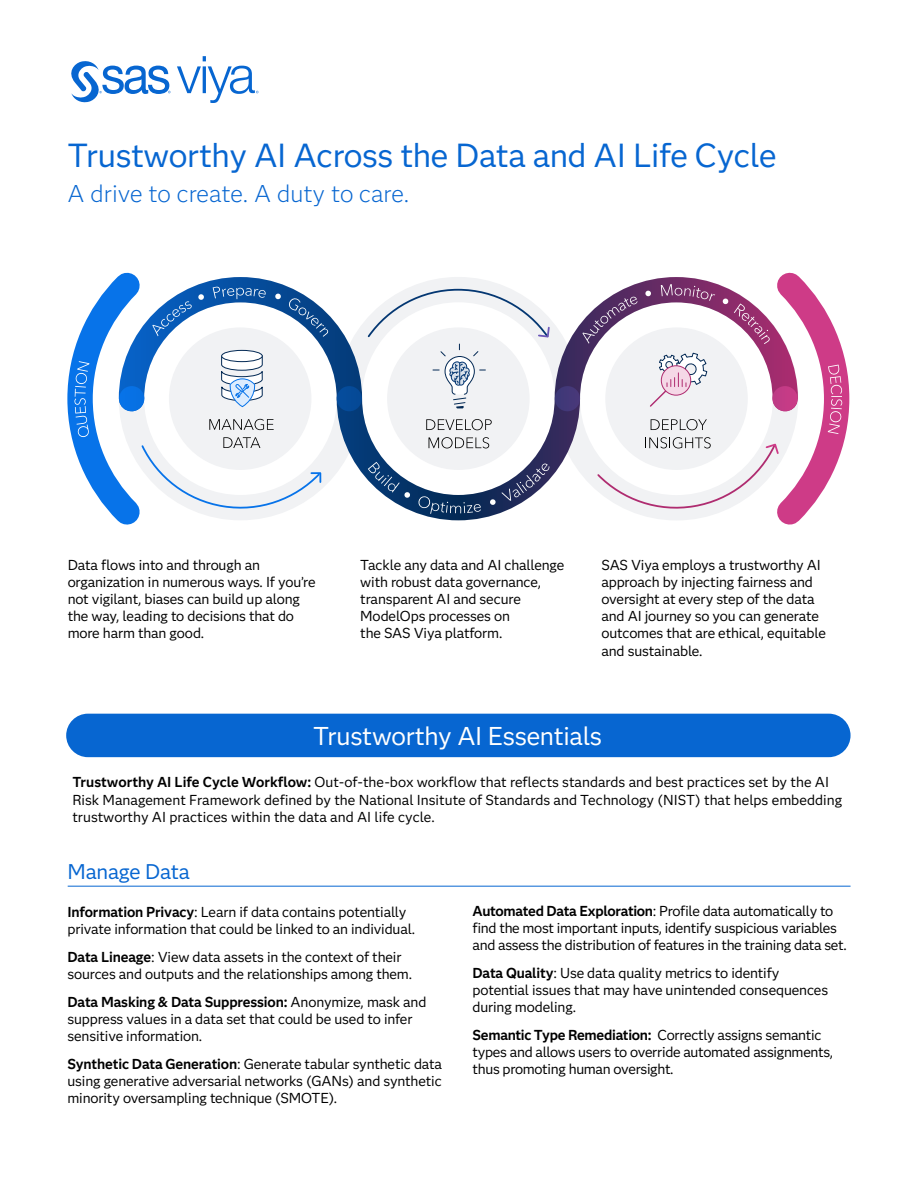
<style>
.page{position:relative;width:918px;height:1188px;background:#fff}
.page>*{position:absolute;margin:0;border:0;box-sizing:border-box;transform-origin:0 0}
.t1{font:33px "Anova";letter-spacing:-.01em;color:#0766d1}
.t2{font:25.5px "Anova";letter-spacing:-.01em;color:#fff}
.t3{font:300 24px "Anova";letter-spacing:-.005em;color:#0766d1}
.t4{font:21px "Anova";letter-spacing:-.01em;color:#0766d1}
.t5{font:14.25px/17.1px "Anova";letter-spacing:-.01em;color:#000}
.s1{font-weight:700}
</style>
<div class="page">
<svg style="left:67px;top:272px;width:783px;height:253px"></svg>
<div style="left:66px;top:714px;width:785px;height:43px;background:#0766d1;border-radius:22px"></div>
<hr style="left:68px;top:886px;width:783px;height:1px;background:#0766d1">
<svg style="left:71px;top:61px;width:100px;height:42px"></svg>
<svg style="left:177px;top:56px;width:82px;height:47px"></svg>
<h1 class="t1" style="left:68px;top:132px;width:711px">Trustworthy AI Across the Data and AI Life Cycle</h1>
<h3 class="t3" style="left:68px;top:177px;width:343px">A drive to create. A duty to care.</h3>
<p class="t5" style="left:68px;top:556px;width:249px">Data flows into and through an organization in numerous ways. If you’re not vigilant, biases can build up along the way, leading to decisions that do more harm than good.</p>
<p class="t5" style="left:360px;top:556px;width:206px">Tackle any data and AI challenge with robust data governance, transparent AI and secure<br>ModelOps processes on<br>the SAS Viya platform.</p>
<p class="t5" style="left:601px;top:556px;width:226px">SAS Viya employs a trustworthy AI approach by injecting fairness and oversight at every step of the data and AI journey so you can generate outcomes that are ethical, equitable and sustainable.</p>
<h2 class="t2" style="left:313px;top:718px;width:290px">Trustworthy AI Essentials</h2>
<p class="t5" style="left:72px;top:773px;width:771px"><span class="s1">Trustworthy AI Life Cycle Workflow:</span> Out-of-the-box workflow that reflects standards and best practices set by the AI<br>Risk Management Framework defined by the National Insitute of Standards and Technology (NIST) that helps embedding trustworthy AI practices within the data and AI life cycle.</p>
<h3 class="t4" style="left:68px;top:857px;width:124px">Manage Data</h3>
<p class="t5" style="left:68px;top:903px;width:349px"><span class="s1">Information Privacy</span>: Learn if data contains potentially private information that could be linked to an individual.</p>
<p class="t5" style="left:68px;top:948px;width:346px"><span class="s1">Data Lineage</span>: View data assets in the context of their sources and outputs and the relationships among them.</p>
<p class="t5" style="left:68px;top:993px;width:360px"><span class="s1">Data Masking &amp; Data Suppression:</span> Anonymize, mask and suppress values in a data set that could be used to infer sensitive information.</p>
<p class="t5" style="left:68px;top:1055px;width:376px;text-align:justify"><span class="s1">Synthetic Data Generation</span>: Generate tabular synthetic data using generative adversarial networks (GANs) and synthetic minority oversampling technique (SMOTE).</p>
<p class="t5" style="left:472px;top:902px;width:376px"><span class="s1">Automated Data Exploration</span>: Profile data automatically to find the most important inputs, identify suspicious variables and assess the distribution of features in the training data set.</p>
<p class="t5" style="left:472px;top:964px;width:357px"><span class="s1">Data Quality</span>: Use data quality metrics to identify potential issues that may have unintended consequences during modeling.</p>
<p class="t5" style="left:472px;top:1026px;width:362px"><span class="s1">Semantic Type Remediation:</span> Correctly assigns semantic types and allows users to override automated assignments, thus promoting human oversight.</p>
</div>
